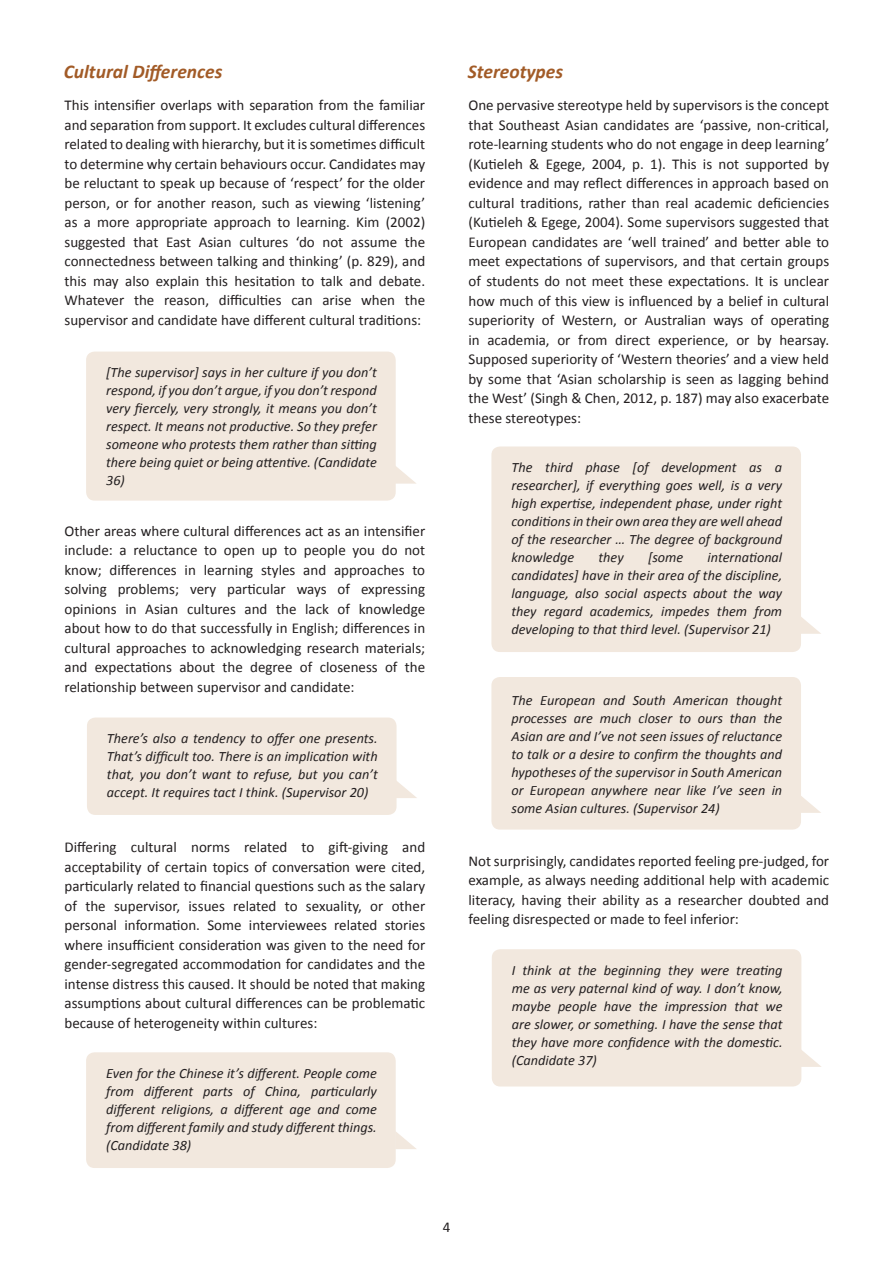
<style>
.page{position:relative;width:893px;height:1263px;background:#fff}
.page>*{position:absolute;margin:0;border:0;box-sizing:border-box;transform-origin:0 0}
.t1{font:italic 700 19.5px "Calibri";color:#a25b27}
.t2{font:15px/19.5px "Calibri";color:#231f20;text-align:justify}
.t3{font:italic 14.25px/18px "Calibri";color:#231f20;text-align:justify}
</style>
<div class="page">
<div style="left:86px;top:352px;width:310px;height:149px;background:#f2e8de;border-radius:9px"></div>
<svg style="left:396px;top:466px;width:20px;height:18px"></svg>
<div style="left:87px;top:717px;width:310px;height:98px;background:#f2e8de;border-radius:9px"></div>
<svg style="left:397px;top:781px;width:20px;height:17px"></svg>
<div style="left:86px;top:1052px;width:310px;height:116px;background:#f2e8de;border-radius:9px"></div>
<svg style="left:396px;top:1132px;width:20px;height:17px"></svg>
<div style="left:491px;top:446px;width:310px;height:206px;background:#f2e8de;border-radius:9px"></div>
<svg style="left:801px;top:617px;width:20px;height:17px"></svg>
<div style="left:491px;top:677px;width:310px;height:152px;background:#f2e8de;border-radius:9px"></div>
<svg style="left:801px;top:796px;width:20px;height:17px"></svg>
<div style="left:492px;top:949px;width:309px;height:137px;background:#f2e8de;border-radius:9px"></div>
<svg style="left:801px;top:1049px;width:20px;height:18px"></svg>
<h1 class="t1" style="left:64px;top:59px;width:160px">Cultural Differences</h1>
<p class="t2" style="left:64px;top:95px;width:362px">This intensifier overlaps with separation from the familiar and separation from support. It excludes cultural differences related to dealing with hierarchy, but it is sometimes difficult to determine why certain behaviours occur. Candidates may be reluctant to speak up because of ‘respect’ for the older person, or for another reason, such as viewing ‘listening’ as a more appropriate approach to learning. Kim (2002) suggested that East Asian cultures ‘do not assume the connectedness between talking and thinking’ (p. 829), and this may also explain this hesitation to talk and debate.<br>Whatever the reason, difficulties can arise when the supervisor and candidate have different cultural traditions:</p>
<p class="t3" style="left:106px;top:363px;width:272px">[The supervisor] says in her culture if you don’t respond, if you don’t argue, if you don’t respond very fiercely, very strongly, it means you don’t respect. It means not productive. So they prefer someone who protests them rather than sitting there being quiet or being attentive. (Candidate 36)</p>
<p class="t2" style="left:64px;top:521px;width:362px">Other areas where cultural differences act as an intensifier include: a reluctance to open up to people you do not know; differences in learning styles and approaches to solving problems; very particular ways of expressing opinions in Asian cultures and the lack of knowledge about how to do that successfully in English; differences in cultural approaches to acknowledging research materials; and expectations about the degree of closeness of the relationship between supervisor and candidate:</p>
<p class="t3" style="left:107px;top:729px;width:272px">There’s also a tendency to offer one presents.<br>That’s difficult too. There is an implication with that, you don’t want to refuse, but you can’t accept. It requires tact I think. (Supervisor 20)</p>
<p class="t2" style="left:64px;top:837px;width:362px">Differing cultural norms related to gift-giving and acceptability of certain topics of conversation were cited, particularly related to financial questions such as the salary of the supervisor, issues related to sexuality, or other personal information. Some interviewees related stories where insufficient consideration was given to the need for gender-segregated accommodation for candidates and the intense distress this caused. It should be noted that making assumptions about cultural differences can be problematic because of heterogeneity within cultures:</p>
<p class="t3" style="left:106px;top:1064px;width:272px">Even for the Chinese it’s different. People come from different parts of China, particularly different religions, a different age and come from different family and study different things. (Candidate 38)</p>
<h1 class="t1" style="left:468px;top:60px;width:97px">Stereotypes</h1>
<p class="t2" style="left:468px;top:96px;width:362px">One pervasive stereotype held by supervisors is the concept that Southeast Asian candidates are ‘passive, non-critical, rote-learning students who do not engage in deep learning’ (Kutieleh &amp; Egege, 2004, p. 1). This is not supported by evidence and may reflect differences in approach based on cultural traditions, rather than real academic deficiencies (Kutieleh &amp; Egege, 2004). Some supervisors suggested that European candidates are ‘well trained’ and better able to meet expectations of supervisors, and that certain groups of students do not meet these expectations. It is unclear how much of this view is influenced by a belief in cultural superiority of Western, or Australian ways of operating in academia, or from direct experience, or by hearsay.<br>Supposed superiority of ‘Western theories’ and a view held by some that ‘Asian scholarship is seen as lagging behind the West’ (Singh &amp; Chen, 2012, p. 187) may also exacerbate these stereotypes:</p>
<p class="t3" style="left:511px;top:458px;width:272px">The third phase [of development as a researcher], if everything goes well, is a very high expertise, independent phase, under right conditions in their own area they are well ahead of the researcher … The degree of background knowledge</p>
<p class="t3" style="left:598px;top:548px;width:27px">they</p>
<p class="t3" style="left:648px;top:548px;width:37px">[some</p>
<p class="t3" style="left:511px;top:548px;width:272px;text-indent:196px">international candidates] have in their area of the discipline, language, also social aspects about the way they regard academics, impedes them from developing to that third level. (Supervisor 21)</p>
<p class="t3" style="left:511px;top:691px;width:272px">The European and South American thought processes are much closer to ours than the Asian are and I’ve not seen issues of reluctance to talk or a desire to confirm the thoughts and hypotheses of the supervisor in South American or European anywhere near like I’ve seen in some Asian cultures. (Supervisor 24)</p>
<p class="t2" style="left:468px;top:851px;width:362px">Not surprisingly, candidates reported feeling pre-judged, for example, as always needing additional help with academic literacy, having their ability as a researcher doubted and feeling disrespected or made to feel inferior:</p>
<p class="t3" style="left:512px;top:961px;width:272px">I think at the beginning they were treating me as very paternal kind of way. I don’t know, maybe people have the impression that we are slower, or something. I have the sense that they have more confidence with the domestic. (Candidate 37)</p>
<p class="t2" style="left:443px;top:1217px;width:9px">4</p>
</div>
